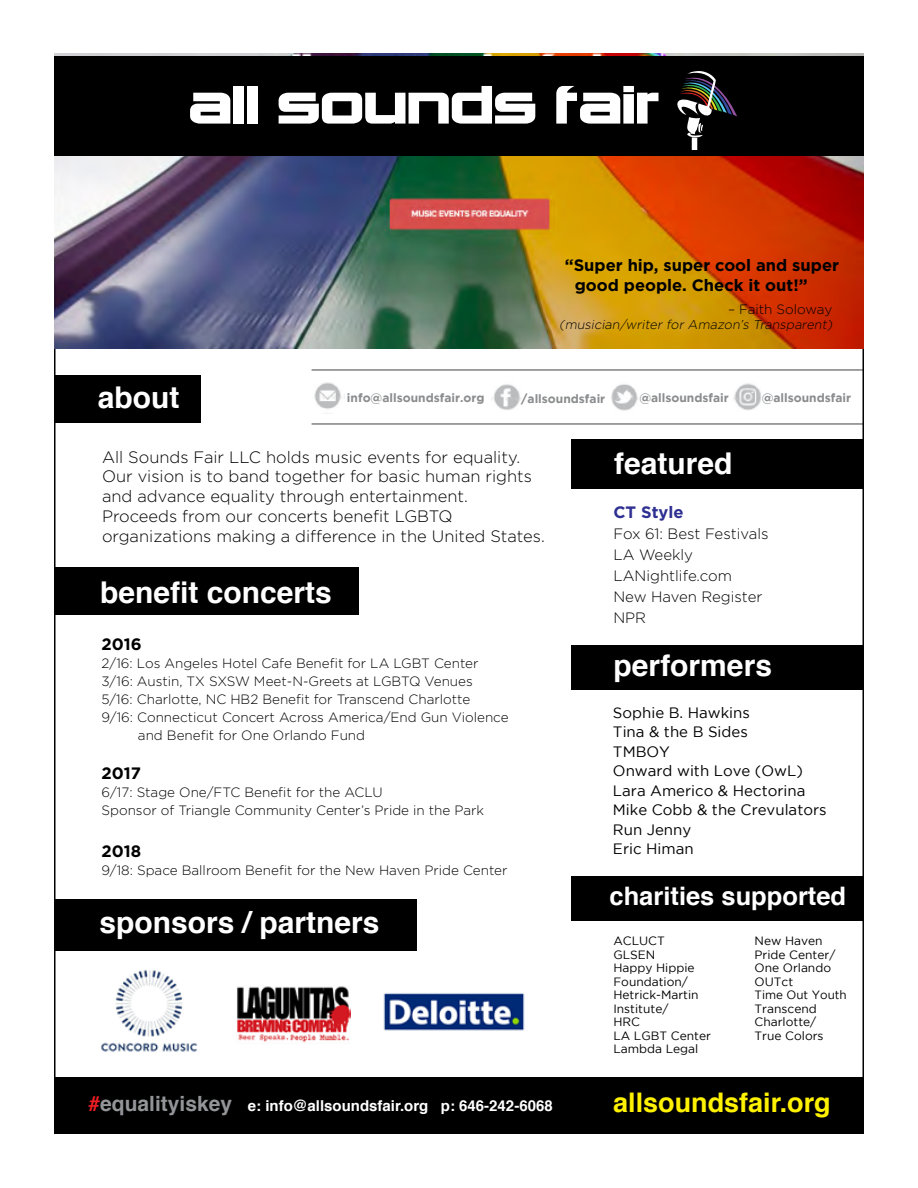
<style>
.page{position:relative;width:918px;height:1188px;background:#fff}
.page>*{position:absolute;margin:0;border:0;box-sizing:border-box;transform-origin:0 0}
.t1{font:700 30px "Helvetica";color:#fff}
.t2{font:700 27px "Helvetica";color:#fff200}
.t3{font:700 25.5px "Helvetica";color:#fff}
.t4{font:300 16.5px/19.8px "Gotham";color:#000}
.t5{font:700 16.5px/19.8px "Gotham";color:#000}
.t6{font:700 16.5px "Gotham";color:#2e3092}
.t7{font:15px/19.5px "Gotham";color:#000}
.t8{font:300 15px/21px "Gotham";color:#000}
.t9{font:700 15px "Helvetica";color:#fff}
.t10{font:300 13.5px/18px "Gotham";color:#000}
.t11{font:italic 300 12.75px "Gotham";color:#000}
.t12{font:12px/13.5px "Gotham";color:#000}
.t13{font:700 12px "Gotham";color:#8a8c8e}
.s1{font-size:21px;color:#ed1d24}
.s2{font-size:21px;color:#939598}
</style>
<div class="page">
<img style="left:54px;top:54px;width:810px;height:294px">
<div style="left:54px;top:56px;width:810px;height:99px;background:#000"></div>
<img style="left:492px;top:384px;width:29px;height:26px">
<div style="left:55px;top:375px;width:145px;height:47px;background:#000"></div>
<div style="left:55px;top:568px;width:304px;height:47px;background:#000"></div>
<div style="left:54px;top:899px;width:363px;height:52px;background:#000"></div>
<div style="left:54px;top:1078px;width:810px;height:56px;background:#000"></div>
<div style="left:572px;top:439px;width:292px;height:50px;background:#000"></div>
<img style="left:101px;top:970px;width:96px;height:82px">
<img style="left:237px;top:986px;width:114px;height:57px">
<div style="left:572px;top:645px;width:292px;height:45px;background:#000"></div>
<hr style="left:312px;top:423px;width:552px;height:2px;background:#000">
<hr style="left:312px;top:369px;width:552px;height:2px;background:#000">
<svg style="left:190px;top:93px;width:40px;height:31px"></svg>
<div style="left:233px;top:86px;width:11px;height:38px;background:#fff"></div>
<div style="left:247px;top:86px;width:11px;height:38px;background:#fff"></div>
<svg style="left:279px;top:86px;width:256px;height:38px"></svg>
<svg style="left:556px;top:86px;width:103px;height:38px"></svg>
<svg style="left:677px;top:71px;width:60px;height:79px"></svg>
<img style="left:611px;top:384px;width:27px;height:27px">
<img style="left:733px;top:383px;width:28px;height:28px">
<img style="left:314px;top:382px;width:31px;height:27px">
<div style="left:571px;top:876px;width:292px;height:45px;background:#000"></div>
<img style="left:383px;top:993px;width:142px;height:38px">
<h1 class="t1" style="left:98px;top:373px;width:83px">about</h1>
<p class="t5" style="left:575px;top:255px;width:266px;text-indent:-10px">“Super hip, super cool and super good people. Check it out!”</p>
<p class="t10" style="left:728px;top:300px;width:106px">– Faith Soloway</p>
<p class="t11" style="left:559px;top:316px;width:277px">(musician/writer for Amazon’s Transparent)</p>
<p class="t13" style="left:347px;top:391px;width:139px">info@allsoundsfair.org</p>
<p class="t13" style="left:521px;top:392px;width:86px">/allsoundsfair</p>
<p class="t13" style="left:639px;top:390px;width:91px">@allsoundsfair</p>
<p class="t13" style="left:762px;top:390px;width:91px">@allsoundsfair</p>
<p class="t4" style="left:102px;top:446px;width:444px">All Sounds Fair LLC holds music events for equality.<br>Our vision is to band together for basic human rights and advance equality through entertainment.<br>Proceeds from our concerts benefit LGBTQ organizations making a difference in the United States.</p>
<h1 class="t1" style="left:100px;top:568px;width:233px">benefit concerts</h1>
<p class="t5" style="left:102px;top:634px;width:42px">2016</p>
<p class="t10" style="left:102px;top:654px;width:379px">2/16: Los Angeles Hotel Cafe Benefit for LA LGBT Center</p>
<p class="t10" style="left:102px;top:672px;width:373px">3/16: Austin, TX SXSW Meet-N-Greets at LGBTQ Venues</p>
<p class="t10" style="left:102px;top:690px;width:370px">5/16: Charlotte, NC HB2 Benefit for Transcend Charlotte</p>
<p class="t10" style="left:102px;top:708px;width:409px">9/16: Connecticut Concert Across America/End Gun Violence</p>
<p class="t10" style="left:138px;top:726px;width:229px">and Benefit for One Orlando Fund</p>
<p class="t5" style="left:102px;top:763px;width:41px">2017</p>
<p class="t10" style="left:102px;top:783px;width:384px">6/17: Stage One/FTC Benefit for the ACLU<br>Sponsor of Triangle Community Center’s Pride in the Park</p>
<p class="t5" style="left:102px;top:841px;width:41px">2018</p>
<p class="t10" style="left:102px;top:861px;width:408px">9/18: Space Ballroom Benefit for the New Haven Pride Center</p>
<h1 class="t1" style="left:100px;top:899px;width:282px">sponsors / partners</h1>
<p class="t9" style="left:89px;top:1093px;width:466px"><span class="s1">#</span><span class="s2">equalityiskey</span> e: info@allsoundsfair.org p: 646-242-6068</p>
<h1 class="t1" style="left:614px;top:439px;width:120px">featured</h1>
<p class="t6" style="left:613px;top:501px;width:72px">CT Style</p>
<p class="t8" style="left:613px;top:522px;width:157px">Fox 61: Best Festivals<br>LA Weekly<br>LANightlife.com<br>New Haven Register<br>NPR</p>
<h1 class="t1" style="left:614px;top:641px;width:160px">performers</h1>
<p class="t7" style="left:613px;top:703px;width:215px">Sophie B. Hawkins<br>Tina &amp; the B Sides<br>TMBOY<br>Onward with Love (OwL)<br>Lara Americo &amp; Hectorina<br>Mike Cobb &amp; the Crevulators<br>Run Jenny<br>Eric Himan</p>
<h3 class="t3" style="left:610px;top:876px;width:238px">charities supported</h3>
<p class="t12" style="left:613px;top:934px;width:99px">ACLUCT<br>GLSEN<br>Happy Hippie<br>Foundation/<br>Hetrick-Martin<br>Institute/<br>HRC<br>LA LGBT Center<br>Lambda Legal</p>
<p class="t12" style="left:755px;top:934px;width:94px">New Haven<br>Pride Center/<br>One Orlando<br>OUTct<br>Time Out Youth<br>Transcend<br>Charlotte/<br>True Colors</p>
<h2 class="t2" style="left:613px;top:1081px;width:219px">allsoundsfair.org</h2>
</div>
